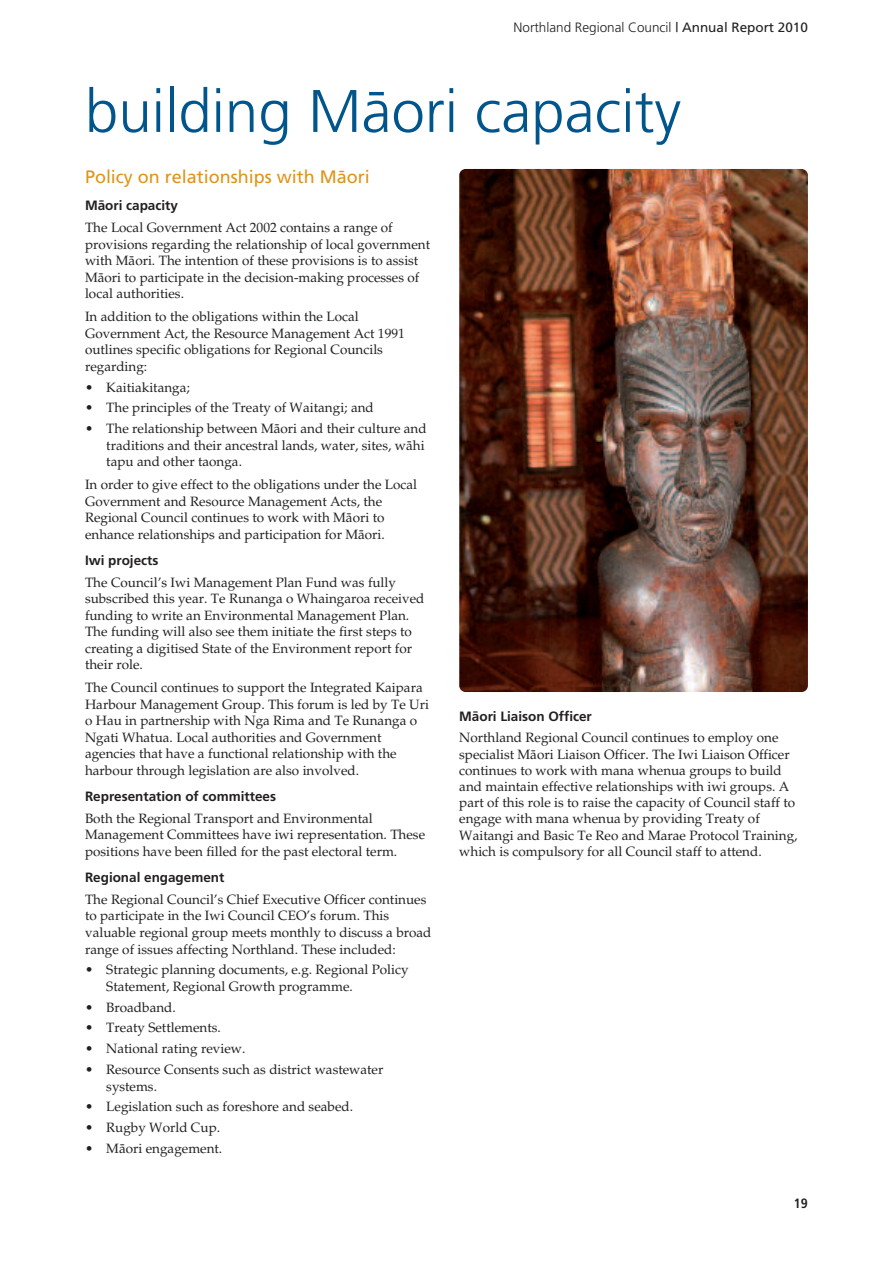
<style>
.page{position:relative;width:893px;height:1263px;background:#fff}
.page>*{position:absolute;margin:0;border:0;box-sizing:border-box;transform-origin:0 0}
.t1{font:300 60px "Frutiger Maori";color:#00558c}
.t2{font:18px "Frutiger Maori";color:#df9418}
.t3{font:13.5px/16.5px "Palatino Maori";color:#231f20}
.t4{font:700 13.5px "Frutiger Maori";color:#231f20}
.t5{font:300 13.5px "Frutiger Maori";color:#231f20}
.t6{font:700 condensed 13.5px "Frutiger Maori";color:#231f20}
.s1{font-weight:400}
</style>
<div class="page">
<img style="left:459px;top:169px;width:349px;height:523px;border-radius:6px">
<p class="t5" style="left:513px;top:22px;width:296px">Northland Regional Council <span class="s1">| Annual Report 2010</span></p>
<h1 class="t1" style="left:85px;top:87px;width:598px">building Mäori capacity</h1>
<h2 class="t2" style="left:85px;top:170px;width:286px">Policy on relationships with Mäori</h2>
<p class="t4" style="left:85px;top:200px;width:94px">Mäori capacity</p>
<p class="t3" style="left:85px;top:221px;width:347px">The Local Government Act 2002 contains a range of provisions regarding the relationship of local government with Mäori. The intention of these provisions is to assist Mäori to participate in the decision-making processes of local authorities.</p>
<p class="t3" style="left:85px;top:310px;width:321px">In addition to the obligations within the Local Government Act, the Resource Management Act 1991 outlines specific obligations for Regional Councils regarding:</p>
<p class="t3" style="left:85px;top:380px;width:106px">• Kaitiakitanga;</p>
<p class="t3" style="left:85px;top:401px;width:290px">• The principles of the Treaty of Waitangi; and</p>
<p class="t3" style="left:106px;top:422px;width:322px;text-indent:-21px">• The relationship between Mäori and their culture and traditions and their ancestral lands, water, sites, wähi tapu and other taonga.</p>
<p class="t3" style="left:85px;top:478px;width:334px">In order to give effect to the obligations under the Local Government and Resource Management Acts, the Regional Council continues to work with Mäori to enhance relationships and participation for Mäori.</p>
<p class="t4" style="left:85px;top:554px;width:75px">Iwi projects</p>
<p class="t3" style="left:85px;top:575px;width:341px">The Council’s Iwi Management Plan Fund was fully subscribed this year. Te Runanga o Whaingaroa received funding to write an Environmental Management Plan.<br>The funding will also see them initiate the first steps to creating a digitised State of the Environment report for their role.</p>
<p class="t3" style="left:85px;top:681px;width:345px">The Council continues to support the Integrated Kaipara Harbour Management Group. This forum is led by Te Uri o Hau in partnership with Nga Rima and Te Runanga o Ngati Whatua. Local authorities and Government agencies that have a functional relationship with the harbour through legislation are also involved.</p>
<p class="t4" style="left:85px;top:791px;width:193px">Representation of committees</p>
<p class="t3" style="left:85px;top:812px;width:342px">Both the Regional Transport and Environmental<br>Management Committees have iwi representation. These positions have been filled for the past electoral term.</p>
<p class="t4" style="left:85px;top:872px;width:141px">Regional engagement</p>
<p class="t3" style="left:85px;top:893px;width:348px">The Regional Council’s Chief Executive Officer continues to participate in the Iwi Council CEO’s forum. This valuable regional group meets monthly to discuss a broad range of issues affecting Northland. These included:</p>
<p class="t3" style="left:106px;top:963px;width:304px;text-indent:-21px">• Strategic planning documents, e.g. Regional Policy<br>Statement, Regional Growth programme.</p>
<p class="t3" style="left:85px;top:1000px;width:92px">• Broadband.</p>
<p class="t3" style="left:85px;top:1021px;width:137px">• Treaty Settlements.</p>
<p class="t3" style="left:85px;top:1042px;width:162px">• National rating review.</p>
<p class="t3" style="left:106px;top:1063px;width:279px;text-indent:-21px">• Resource Consents such as district wastewater systems.</p>
<p class="t3" style="left:85px;top:1100px;width:270px">• Legislation such as foreshore and seabed.</p>
<p class="t3" style="left:85px;top:1121px;width:137px">• Rugby World Cup.</p>
<p class="t3" style="left:85px;top:1141px;width:139px">• Mäori engagement.</p>
<p class="t4" style="left:459px;top:710px;width:134px">Mäori Liaison Officer</p>
<p class="t3" style="left:459px;top:731px;width:340px">Northland Regional Council continues to employ one specialist Mäori Liaison Officer. The Iwi Liaison Officer continues to work with mana whenua groups to build and maintain effective relationships with iwi groups. A part of this role is to raise the capacity of Council staff to engage with mana whenua by providing Treaty of Waitangi and Basic Te Reo and Marae Protocol Training, which is compulsory for all Council staff to attend.</p>
<p class="t6" style="left:794px;top:1198px;width:16px">19</p>
</div>
